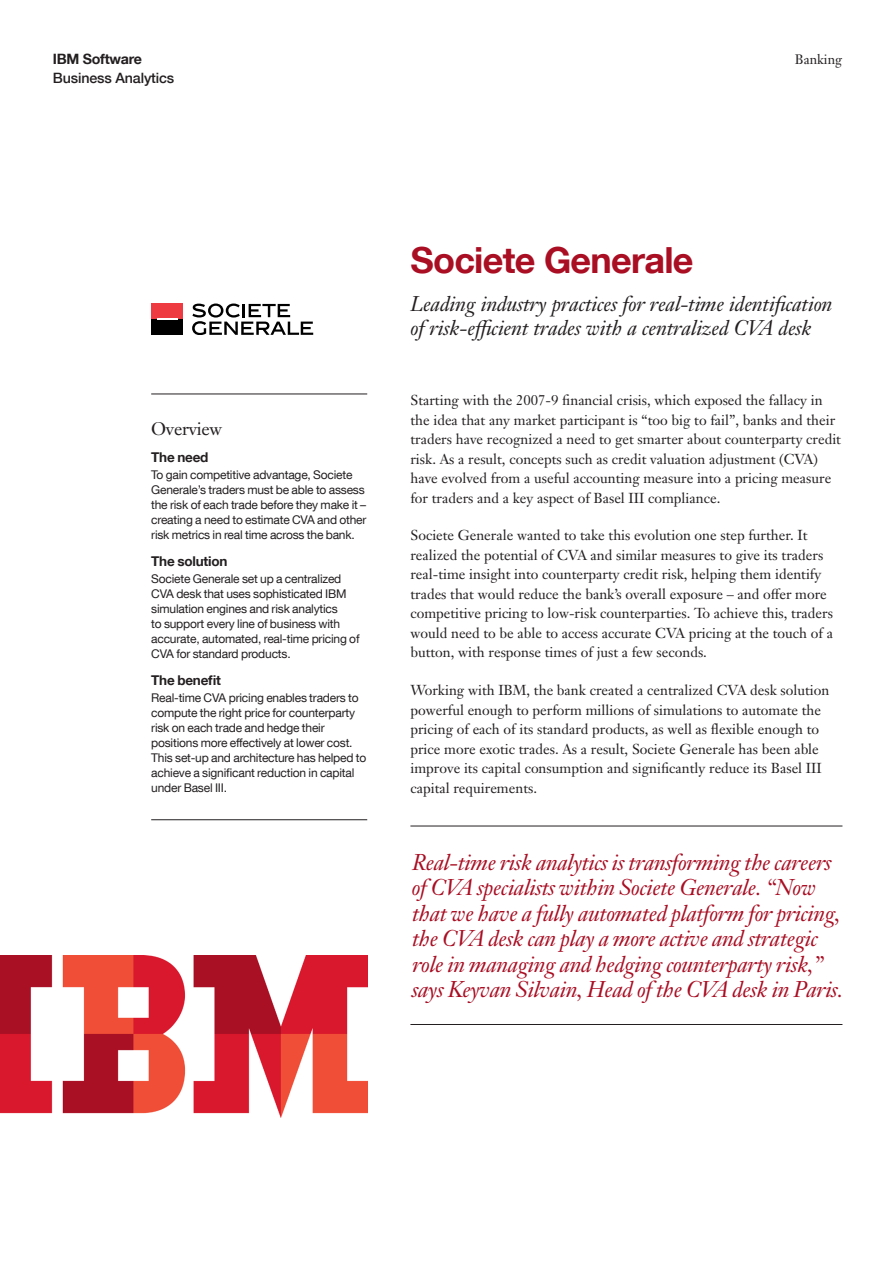
<style>
.page{position:relative;width:893px;height:1263px;background:#fff}
.page>*{position:absolute;margin:0;border:0;box-sizing:border-box;transform-origin:0 0}
._1A_title__color{font:700 36px "Helvetica Neue LT Com";letter-spacing:-.02em;color:#a90e23}
._3E_highlight_Client{font:italic 22.5px/25.5px "Janson Text LT Pro";letter-spacing:-.015em;color:#a90e23}
._1B_subtitle{font:italic 21px/24px "Janson Text LT Pro";letter-spacing:-.01em;color:#231f20}
._3A_highlight_head{font:18px "Janson Text LT Pro";letter-spacing:-.015em;color:#231f20}
._2C_body{font:14.25px/19.5px "Janson Text LT Pro";color:#231f20}
.t1{font:500 14.25px "Helvetica Neue LT Com";letter-spacing:-.01em;color:#231f20}
.t2{font:700 14.25px "Helvetica Neue LT Com";letter-spacing:-.02em;color:#231f20}
._3B_highlight_subhea{font:700 13.5px "Helvetica Neue LT Com";letter-spacing:-.015em;color:#231f20}
.t3{font:13.5px "Janson Text LT Pro";color:#231f20}
._3C_highlight_body{font:12px/15px "Helvetica Neue LT Com";letter-spacing:-.015em;color:#231f20}
</style>
<div class="page">
<hr style="left:151px;top:394px;width:216px;height:1px;background:#231f20">
<hr style="left:151px;top:819px;width:216px;height:1px;background:#231f20">
<img style="left:0;top:956px;width:367px;height:162px">
<svg style="left:192px;top:303px;width:121px;height:32px"></svg>
<div style="left:151px;top:303px;width:32px;height:17px;background:#ee3a41"></div>
<div style="left:151px;top:319px;width:32px;height:16px;background:#000"></div>
<hr style="left:157px;top:318px;width:20px;height:2px;background:#fff">
<hr style="left:410px;top:826px;width:432px;height:1px;background:#231f20">
<hr style="left:410px;top:1024px;width:432px;height:1px;background:#231f20">
<p class="t2" style="left:53px;top:50px;width:90px">IBM Software</p>
<p class="t3" style="left:795px;top:51px;width:49px">Banking</p>
<p class="t1" style="left:53px;top:70px;width:123px">Business Analytics</p>
<p class="_3A_highlight_head" style="left:151px;top:417px;width:73px">Overview</p>
<p class="_3B_highlight_subhea" style="left:151px;top:448px;width:59px">The need</p>
<p class="_3C_highlight_body" style="left:151px;top:467px;width:217px">To gain competitive advantage, Societe Generale’s traders must be able to assess the risk of each trade before they make it – creating a need to estimate CVA and other risk metrics in real time across the bank.</p>
<p class="_3B_highlight_subhea" style="left:151px;top:553px;width:78px">The solution</p>
<p class="_3C_highlight_body" style="left:151px;top:571px;width:210px">Societe Generale set up a centralized CVA desk that uses sophisticated IBM simulation engines and risk analytics<br>to support every line of business with accurate, automated, real-time pricing of CVA for standard products.</p>
<p class="_3B_highlight_subhea" style="left:151px;top:672px;width:71px">The benefit</p>
<p class="_3C_highlight_body" style="left:151px;top:690px;width:217px">Real-time CVA pricing enables traders to compute the right price for counterparty risk on each trade and hedge their positions more effectively at lower cost.<br>This set-up and architecture has helped to achieve a significant reduction in capital under Basel III.</p>
<p class="_1A_title__color" style="left:410px;top:238px;width:285px">Societe Generale</p>
<p class="_1B_subtitle" style="left:410px;top:292px;width:424px">Leading industry practices for real-time identification of risk-efficient trades with a centralized CVA desk</p>
<p class="_2C_body" style="left:410px;top:390px;width:432px">Starting with the 2007-9 financial crisis, which exposed the fallacy in the idea that any market participant is “too big to fail”, banks and their traders have recognized a need to get smarter about counterparty credit risk. As a result, concepts such as credit valuation adjustment (CVA) have evolved from a useful accounting measure into a pricing measure for traders and a key aspect of Basel III compliance.</p>
<p class="_2C_body" style="left:410px;top:526px;width:424px">Societe Generale wanted to take this evolution one step further. It realized the potential of CVA and similar measures to give its traders real-time insight into counterparty credit risk, helping them identify trades that would reduce the bank’s overall exposure – and offer more competitive pricing to low-risk counterparties. To achieve this, traders would need to be able to access accurate CVA pricing at the touch of a button, with response times of just a few seconds.</p>
<p class="_2C_body" style="left:410px;top:680px;width:420px">Working with IBM, the bank created a centralized CVA desk solution powerful enough to perform millions of simulations to automate the pricing of each of its standard products, as well as flexible enough to price more exotic trades. As a result, Societe Generale has been able improve its capital consumption and significantly reduce its Basel III capital requirements.</p>
<p class="_3E_highlight_Client" style="left:412px;top:849px;width:433px">Real-time risk analytics is transforming the careers of CVA specialists within Societe Generale. “Now that we have a fully automated platform for pricing, the CVA desk can play a more active and strategic role in managing and hedging counterparty risk,” says Keyvan Silvain, Head of the CVA desk in Paris.</p>
</div>
